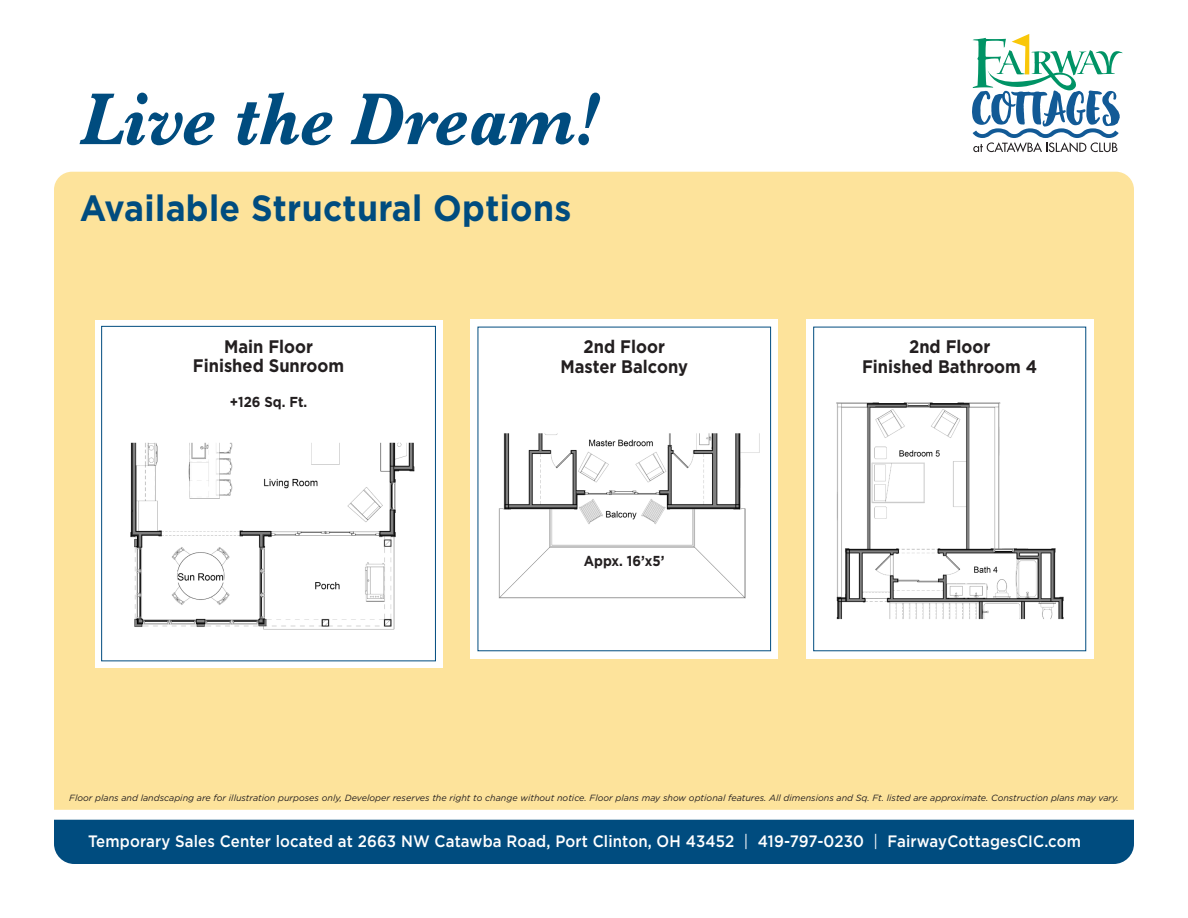
<style>
.page{position:relative;width:1188px;height:918px;background:#fff}
.page>*{position:absolute;margin:0;border:0;box-sizing:border-box;transform-origin:0 0}
.t1{font:italic 700 76.2px "Baskerville";color:#004c7f;scale:.91 1}
.t2{font:700 36.45px "Gotham";letter-spacing:.01em;color:#004c7f;scale:.93 1}
.t3{font:700 18.15px "Gotham";color:#231f20;scale:.91 1}
.t4{font:500 16.5px "Gotham";letter-spacing:.01em;color:#fff;scale:.91 1}
.t5{font:700 14.4px "Gotham";color:#231f20;scale:.91 1}
.t6{font:italic 9px "Gotham";color:#231f20}
.s1{font-weight:400}
</style>
<div class="page">
<div style="left:54px;top:172px;width:1080px;height:638px;background:#fde39b"></div>
<svg style="left:972px;top:34px;width:151px;height:118px"></svg>
<div style="left:54px;top:820px;width:1080px;height:44px;background:#004c7f"></div>
<div style="left:95px;top:320px;width:347px;height:348px;background:#fff"></div>
<div style="left:101px;top:326px;width:335px;height:335px;border:1px solid #004c7f"></div>
<img style="left:130px;top:442px;width:285px;height:188px">
<div style="left:471px;top:320px;width:307px;height:339px;background:#fff"></div>
<img style="left:498px;top:433px;width:262px;height:166px">
<div style="left:806px;top:320px;width:287px;height:339px;background:#fff"></div>
<img style="left:836px;top:402px;width:228px;height:218px">
<p class="t1" style="left:80px;top:67px;width:571px">Live the Dream!</p>
<p class="t2" style="left:80px;top:184px;width:530px">Available Structural Options</p>
<p class="t3" style="left:224px;top:334px;width:99px">Main Floor</p>
<p class="t3" style="left:193px;top:354px;width:168px">Finished Sunroom</p>
<p class="t5" style="left:230px;top:392px;width:87px">+126 Sq. Ft.</p>
<p class="t3" style="left:584px;top:335px;width:91px">2nd Floor</p>
<p class="t3" style="left:561px;top:354px;width:142px">Master Balcony</p>
<p class="t5" style="left:584px;top:551px;width:90px">Appx. 16’x5’</p>
<p class="t3" style="left:909px;top:335px;width:91px">2nd Floor</p>
<p class="t3" style="left:862px;top:354px;width:194px">Finished Bathroom 4</p>
<p class="t6" style="left:69px;top:792px;width:1051px">Floor plans and landscaping are for illustration purposes only, Developer reserves the right to change without notice. Floor plans may show optional features. All dimensions and Sq. Ft. listed are approximate. Construction plans may vary.</p>
<p class="t4" style="left:88px;top:830px;width:1093px">Temporary Sales Center located at 2663 NW Catawba Road, Port Clinton, OH 43452 <span class="s1">|</span> 419-797-0230 <span class="s1">|</span> FairwayCottagesCIC.com</p>
</div>
